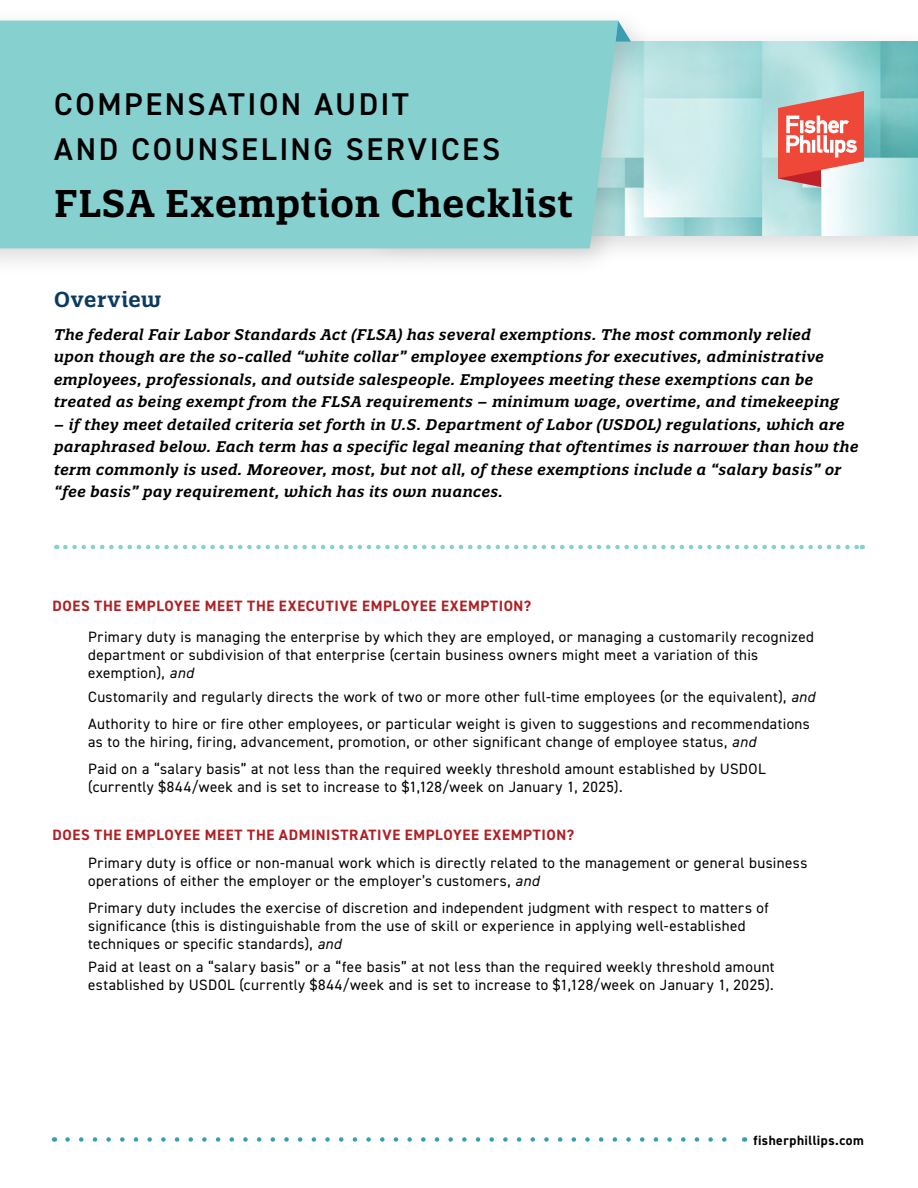
<style>
.page{position:relative;width:918px;height:1188px;background:#fff}
.page>*{position:absolute;margin:0;border:0;box-sizing:border-box;transform-origin:0 0}
.t1{font:600 37.5px "Quatro Slab";letter-spacing:.025em;color:#000}
.t2{font:600 31.5px/45px "DIN2014";letter-spacing:.08em;color:#000}
.t3{font:600 21px "Quatro Slab";letter-spacing:.025em;color:#0b3b60}
.t4{font:15px/18px "DIN2014";letter-spacing:.03em;color:#000}
.t5{font:italic 600 15px/22.5px "Quatro Slab";letter-spacing:.035em;color:#000}
.t6{font:700 15px "DIN2014";letter-spacing:.045em;color:#af2025}
.t7{font:700 15px "DIN2014";letter-spacing:.045em;color:#af1f24}
.t8{font:700 13.5px "DIN2014";letter-spacing:.035em;color:#000}
.s1{font-style:italic}
</style>
<div class="page">
<div style="left:361px;top:26px;width:557px;height:239px;background:#000;opacity:.15"></div>
<img style="left:657px;top:42px;width:261px;height:194px">
<svg style="left:778px;top:91px;width:86px;height:96px"></svg>
<div style="left:0;top:5px;width:657px;height:273px;background:#000;opacity:.15"></div>
<div style="left:0;top:21px;width:618px;height:227px;background:#86d0cf"></div>
<svg style="left:616px;top:21px;width:15px;height:21px"></svg>
<svg style="left:68px;top:1137px;width:659px;height:5px"></svg>
<svg style="left:65px;top:545px;width:798px;height:4px"></svg>
<h2 class="t2" style="left:54px;top:81px;width:447px">COMPENSATION AUDIT<br>AND COUNSELING SERVICES</h2>
<h1 class="t1" style="left:54px;top:180px;width:521px">FLSA Exemption Checklist</h1>
<h3 class="t3" style="left:54px;top:286px;width:109px">Overview</h3>
<p class="t5" style="left:54px;top:323px;width:786px">The federal Fair Labor Standards Act (FLSA) has several exemptions. The most commonly relied upon though are the so-called “white collar” employee exemptions for executives, administrative employees, professionals, and outside salespeople. Employees meeting these exemptions can be treated as being exempt from the FLSA requirements – minimum wage, overtime, and timekeeping</p>
<p class="t5" style="left:54px;top:413px;width:806px">– if they meet detailed criteria set forth in U.S. Department of Labor (USDOL) regulations, which are paraphrased below. Each term has a specific legal meaning that oftentimes is narrower than how the term commonly is used. Moreover, most, but not all, of these exemptions include a “salary basis” or “fee basis” pay requirement, which has its own nuances.</p>
<p class="t7" style="left:52px;top:596px;width:480px">DOES THE EMPLOYEE MEET THE EXECUTIVE EMPLOYEE EXEMPTION?</p>
<p class="t4" style="left:88px;top:628px;width:727px">Primary duty is managing the enterprise by which they are employed, or managing a customarily recognized department or subdivision of that enterprise (certain business owners might meet a variation of this exemption), <span class="s1">and</span></p>
<p class="t4" style="left:88px;top:682px;width:728px;line-height:27.6px">Customarily and regularly directs the work of two or more other full-time employees (or the equivalent), <span class="s1">and<br></span>Authority to hire or fire other employees, or particular weight is given to suggestions and recommendations</p>
<p class="t4" style="left:88px;top:728px;width:679px;line-height:26.5px">as to the hiring, firing, advancement, promotion, or other significant change of employee status, <span class="s1">and<br></span>Paid on a “salary basis” at not less than the required weekly threshold amount established by USDOL</p>
<p class="t4" style="left:88px;top:777px;width:536px">(currently $844/week and is set to increase to $1,128/week on January 1, 2025).</p>
<p class="t6" style="left:52px;top:825px;width:523px">DOES THE EMPLOYEE MEET THE ADMINISTRATIVE EMPLOYEE EXEMPTION?</p>
<p class="t4" style="left:88px;top:854px;width:721px">Primary duty is office or non-manual work which is directly related to the management or general business operations of either the employer or the employer’s customers, <span class="s1">and</span></p>
<p class="t4" style="left:88px;top:898px;width:682px">Primary duty includes the exercise of discretion and independent judgment with respect to matters of significance (this is distinguishable from the use of skill or experience in applying well-established techniques or specific standards), <span class="s1">and</span></p>
<p class="t4" style="left:88px;top:958px;width:688px">Paid at least on a “salary basis” or a “fee basis” at not less than the required weekly threshold amount established by USDOL (currently $844/week and is set to increase to $1,128/week on January 1, 2025).</p>
<p class="t8" style="left:754px;top:1131px;width:112px">fisherphillips.com</p>
</div>
